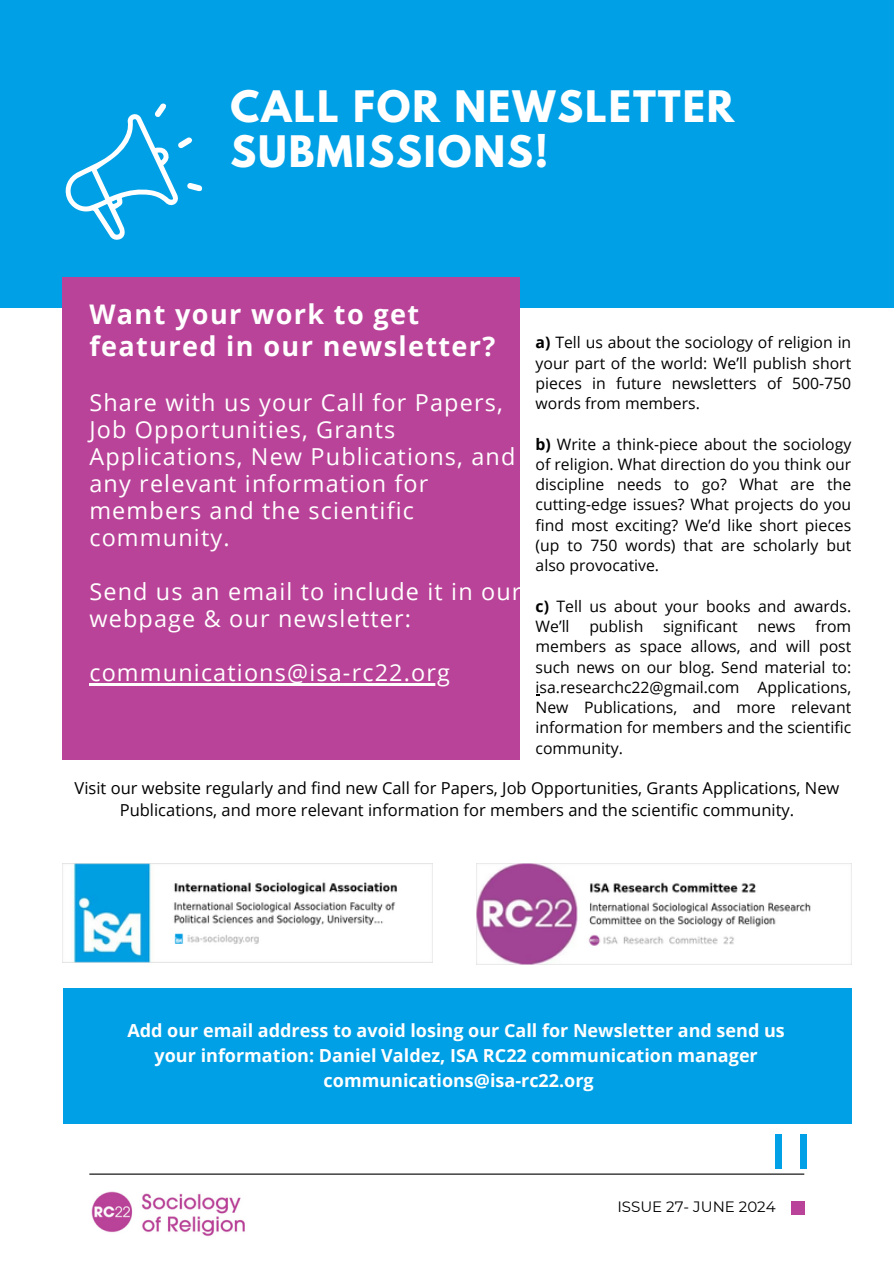
<style>
.page{position:relative;width:894px;height:1264px;background:#fff}
.page>*{position:absolute;margin:0;border:0;box-sizing:border-box;transform-origin:0 0}
.t1{font:52.5px "Hammersmith One";color:#00a0e6}
.t2{font:700 38.4px/45px "League Spartan";letter-spacing:.05em;color:#fff}
.t3{font:700 27px/31.5px "Open Sans";letter-spacing:.05em;color:#fff}
.t4{font:23.4px/27px "Open Sans";letter-spacing:.05em;color:#fff}
.t5{font:700 18px/24.8px "Open Sans";color:#fff;text-align:center}
.t6{font:16.5px/22.5px "Open Sans";color:#000;text-align:center}
.t7{font:15.75px/20.2px "Open Sans";color:#000;text-align:justify}
.t8{font:15px "Montserrat";color:#000}
.s1{font-weight:700}
</style>
<div class="page">
<img style="left:89px;top:1174px;width:169px;height:63px">
<hr style="left:89px;top:1173px;width:715px;height:1px;background:#000">
<div style="left:790px;top:1201px;width:14px;height:14px;background:#b94398"></div>
<div style="left:63px;top:988px;width:788px;height:135px;background:#00a0e6"></div>
<div style="left:0;top:0;width:893px;height:307px;background:#00a0e6"></div>
<div style="left:63px;top:277px;width:457px;height:482px;background:#b94398"></div>
<svg style="left:65px;top:103px;width:137px;height:137px"></svg>
<hr style="left:89px;top:683px;width:362px;height:2px;background:#fff">
<img style="left:63px;top:863px;width:369px;height:99px">
<img style="left:476px;top:863px;width:375px;height:101px">
<p class="t2" style="left:230px;top:89px;width:505px">CALL FOR NEWSLETTER<br>SUBMISSIONS!</p>
<h1 class="t3" style="left:89px;top:298px;width:407px">Want your work to get featured in our newsletter?</h1>
<h2 class="t4" style="left:89px;top:388px;width:427px">Share with us your Call for Papers,<br>Job Opportunities, Grants<br>Applications, New Publications, and any relevant information for members and the scientific community.</h2>
<h3 class="t4" style="left:89px;top:577px;width:433px">Send us an email to include it in our webpage &amp; our newsletter:</h3>
<h3 class="t4" style="left:89px;top:658px;width:362px">communications@isa-rc22.org</h3>
<h4 class="t7" style="left:535px;top:332px;width:317px"><span class="s1">a)</span> Tell us about the sociology of religion in your part of the world: We’ll publish short pieces in future newsletters of 500-750 words from members.</h4>
<p class="t7" style="left:535px;top:433px;width:317px"><span class="s1">b)</span> Write a think-piece about the sociology of religion. What direction do you think our discipline needs to go? What are the cutting-edge issues? What projects do you find most exciting? We’d like short pieces (up to 750 words) that are scholarly but also provocative.</p>
<p class="t7" style="left:535px;top:595px;width:317px"><span class="s1">c)</span> Tell us about your books and awards.<br>We’ll publish</p>
<p class="t7" style="left:535px;top:615px;width:317px;text-indent:222px">news from members as space allows, and will post such news on our blog. Send material to: isa.researchc22@gmail.com Applications, New Publications, and more relevant information for members and the scientific community.</p>
<p class="t7" style="left:663px;top:615px;width:76px">significant</p>
<h5 class="t6" style="left:75px;top:776px;width:766px">Visit our website regularly and find new Call for Papers, Job Opportunities, Grants Applications, New<br>Publications, and more relevant information for members and the scientific community.</h5>
<p class="t5" style="left:127px;top:1017px;width:658px">Add our email address to avoid losing our Call for Newsletter and send us your information: Daniel Valdez, ISA RC22 communication manager communications@isa-rc22.org</p>
<p class="t1" style="left:769px;top:1120px;width:44px">11</p>
<h3 class="t8" style="left:617px;top:1197px;width:160px">ISSUE 27- JUNE 2024</h3>
</div>
